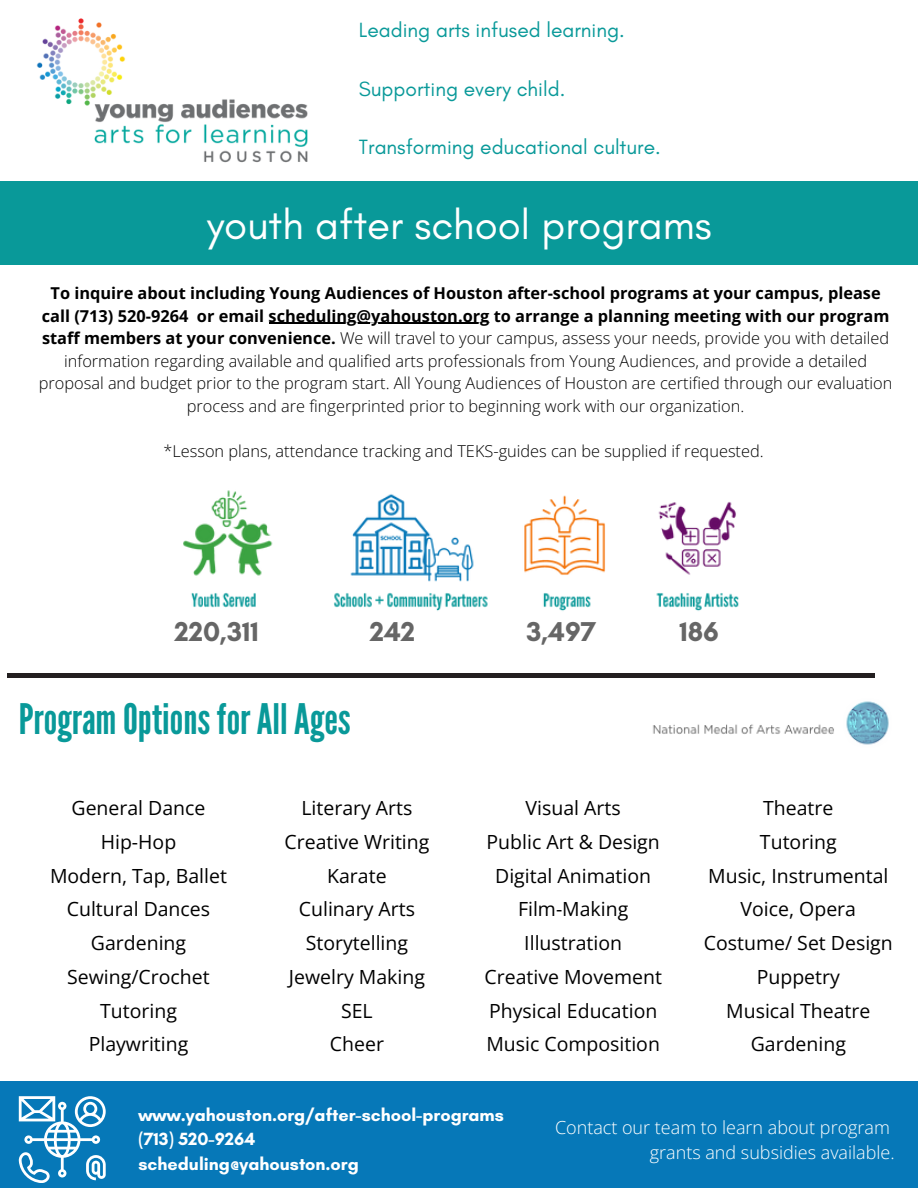
<style>
.page{position:relative;width:918px;height:1188px;background:#fff}
.page>*{position:absolute;margin:0;border:0;box-sizing:border-box;transform-origin:0 0}
.t1{font:42px "Glacial Indifference";color:#fff}
.t2{font:42px "League Gothic";color:#099999}
.t3{font:700 27.75px "Glacial Indifference";color:#666}
.t4{font:21px "Glacial Indifference";color:#099999}
.t5{font:19.5px/33.8px "Open Sans";color:#000;text-align:center}
.t6{font:700 18px/24.8px "Glacial Indifference";color:#fff}
.t7{font:300 18px "Open Sans";color:#fff}
.t8{font:300 16.35px/22.5px "Open Sans";color:#000;text-align:center}
.t9{font:700 16.35px/22.5px "Open Sans";color:#000;text-align:center}
.s1{font-weight:700}
</style>
<div class="page">
<img style="left:36px;top:18px;width:272px;height:145px">
<div style="left:0;top:182px;width:918px;height:83px;background:#099999"></div>
<img style="left:183px;top:490px;width:556px;height:121px">
<div style="left:0;top:1081px;width:918px;height:107px;background:#0678b8"></div>
<hr style="left:7px;top:673px;width:867px;height:4px;background:#231f20">
<svg style="left:19px;top:1096px;width:86px;height:87px"></svg>
<img style="left:653px;top:701px;width:236px;height:44px">
<hr style="left:269px;top:323px;width:221px;height:1px;background:#000">
<p class="t4" style="left:359px;top:18px;width:267px">Leading arts infused learning.</p>
<p class="t4" style="left:359px;top:76px;width:208px">Supporting every child.</p>
<h2 class="t4" style="left:359px;top:135px;width:303px">Transforming educational culture.</h2>
<h3 class="t1" style="left:206px;top:199px;width:507px">youth after school programs</h3>
<h1 class="t9" style="left:42px;top:282px;width:849px">To inquire about including Young Audiences of Houston after-school programs at your campus, please call (713) 520-9264 or email scheduling@yahouston.org to arrange a planning meeting with our program</h1>
<p class="t8" style="left:39px;top:327px;width:855px"><span class="s1">staff members at your convenience.</span> We will travel to your campus, assess your needs, provide you with detailed information regarding available and qualified arts professionals from Young Audiences, and provide a detailed proposal and budget prior to the program start. All Young Audiences of Houston are certified through our evaluation process and are fingerprinted prior to beginning work with our organization.</p>
<p class="t8" style="left:163px;top:439px;width:602px">*Lesson plans, attendance tracking and TEKS-guides can be supplied if requested.</p>
<h4 class="t3" style="left:174px;top:615px;width:86px">220,311</h4>
<h4 class="t3" style="left:370px;top:615px;width:47px">242</h4>
<h4 class="t3" style="left:526px;top:615px;width:71px">3,497</h4>
<h4 class="t3" style="left:679px;top:615px;width:41px">186</h4>
<p class="t2" style="left:19px;top:695px;width:334px">Program OptionsforAllAges</p>
<h1 class="t5" style="left:50px;top:791px;width:178px">General Dance<br>Hip-Hop<br>Modern, Tap, Ballet<br>Cultural Dances</h1>
<p class="t5" style="left:67px;top:926px;width:144px">Gardening<br>Sewing/Crochet<br>Tutoring</p>
<p class="t5" style="left:89px;top:1027px;width:101px">Playwriting</p>
<h3 class="t5" style="left:284px;top:791px;width:146px">Literary Arts<br>Creative Writing<br>Karate<br>Culinary Arts<br>Storytelling<br>Jewelry Making<br>SEL<br>Cheer</h3>
<p class="t5" style="left:484px;top:791px;width:179px">Visual Arts<br>Public Art &amp; Design<br>Digital Animation<br>Film-Making<br>Illustration<br>Creative Movement<br>Physical Education<br>Music Composition</p>
<h3 class="t5" style="left:704px;top:791px;width:190px">Theatre<br>Tutoring<br>Music, Instrumental<br>Voice, Opera<br>Costume/ Set Design<br>Puppetry<br>Musical Theatre<br>Gardening</h3>
<h3 class="t6" style="left:139px;top:1102px;width:367px">www.yahouston.org/after-school-programs (713) 520-9264<br>scheduling@yahouston.org</h3>
<h3 class="t7" style="left:555px;top:1115px;width:336px">Contact our team to learn about program</h3>
<p class="t7" style="left:650px;top:1140px;width:246px">grants and subsidies available.</p>
</div>
